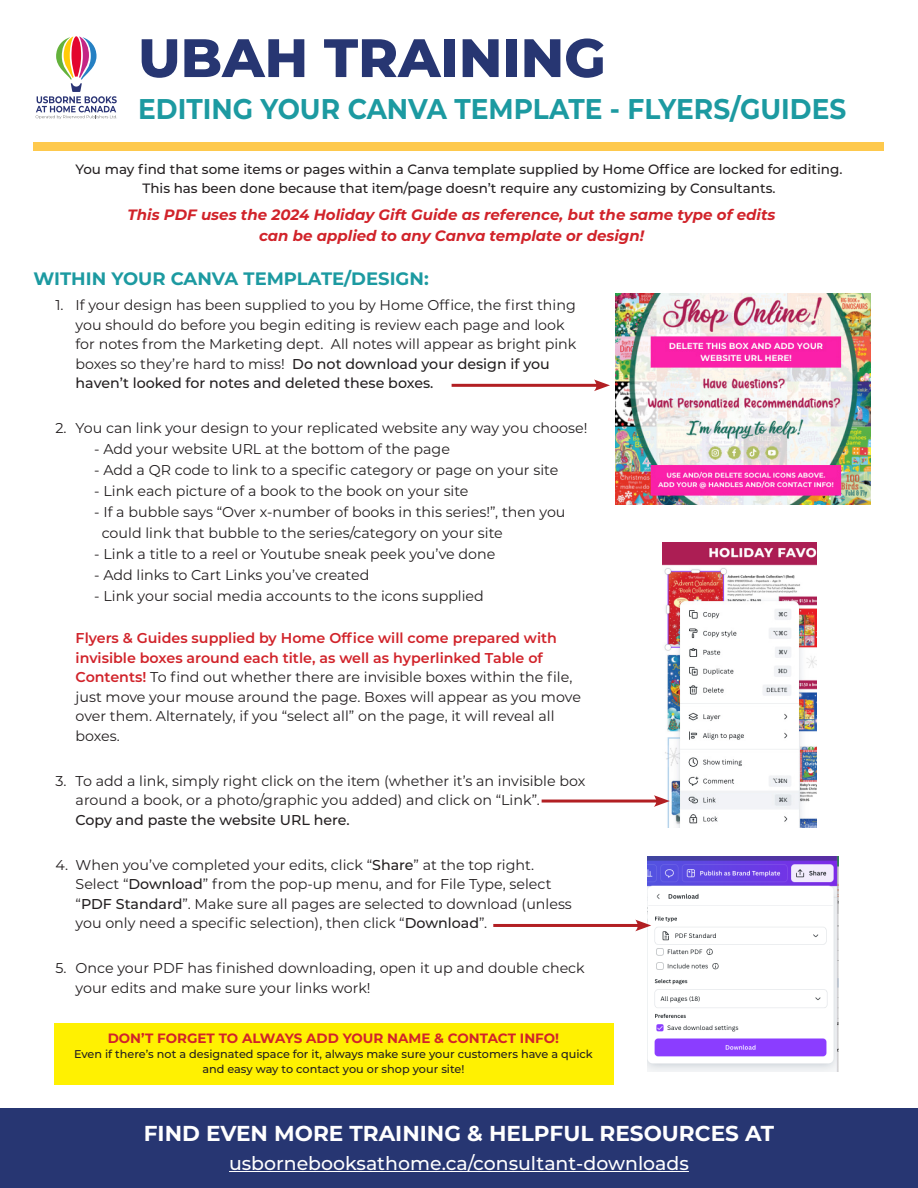
<style>
.page{position:relative;width:918px;height:1188px;background:#fff}
.page>*{position:absolute;margin:0;border:0;box-sizing:border-box;transform-origin:0 0}
.t1{font:800 54px "Montserrat";color:#273672}
.t2{font:700 28.5px "Montserrat";color:#1c9aa1;scale:.93 1}
.t3{font:700 21.6px "Montserrat";color:#fff}
.t4{font:500 18.9px "Montserrat";color:#fff}
.t5{font:700 18px "Montserrat";color:#1c9aa1}
.t6{font:italic 700 15px/21px "Montserrat";color:#d1232a;text-align:center}
.t7{font:14.25px/19.5px "Montserrat";color:#231f20}
.t8{font:500 13.5px/19.5px "Montserrat";color:#231f20;text-align:center}
.t9{font:700 13.5px "Montserrat";color:#d1232a}
.t10{font:500 11.25px/15px "Montserrat";color:#231f20;text-align:center}
.s1{font-weight:500}
.s2{font-weight:600;color:#d1232a}
</style>
<div class="page">
<div style="left:34px;top:142px;width:850px;height:9px;background:#fec94d"></div>
<svg style="left:36px;top:36px;width:81px;height:83px"></svg>
<div style="left:0;top:1108px;width:918px;height:80px;background:#273672"></div>
<hr style="left:229px;top:1171px;width:460px;height:1px;background:#fff">
<img style="left:616px;top:294px;width:254px;height:210px">
<img style="left:648px;top:857px;width:190px;height:214px">
<img style="left:662px;top:542px;width:154px;height:285px">
<hr style="left:452px;top:384px;width:148px;height:3px;background:#b21f23">
<svg style="left:594px;top:379px;width:16px;height:12px"></svg>
<hr style="left:493px;top:924px;width:148px;height:3px;background:#b21f23">
<svg style="left:635px;top:920px;width:16px;height:11px"></svg>
<hr style="left:542px;top:800px;width:117px;height:3px;background:#b21f23">
<svg style="left:654px;top:795px;width:16px;height:12px"></svg>
<div style="left:54px;top:1024px;width:560px;height:61px;background:#fff101"></div>
<p class="t1" style="left:138px;top:18px;width:469px">UBAH TRAINING</p>
<p class="t2" style="left:138px;top:88px;width:763px">EDITING YOUR CANVA TEMPLATE - FLYERS/GUIDES</p>
<p class="t8" style="left:75px;top:158px;width:769px">You may find that some items or pages within a Canva template supplied by Home Office are locked for editing.<br>This has been done because that item/page doesn’t require any customizing by Consultants.</p>
<p class="t6" style="left:128px;top:203px;width:649px">This PDF uses the 2024 Holiday Gift Guide as reference, but the same type of edits can be applied to any Canva template or design!</p>
<p class="t5" style="left:34px;top:265px;width:397px">WITHIN YOUR CANVA TEMPLATE/DESIGN:</p>
<p class="t7" style="left:76px;top:295px;width:502px;text-indent:-20px">1. If your design has been supplied to you by Home Office, the first thing you should do before you begin editing is review each page and look for notes from the Marketing dept. All notes will appear as bright pink boxes so they’re hard to miss! <span class="s1">Do not download your design if you haven’t looked for notes and deleted these boxes.</span></p>
<p class="t7" style="left:55px;top:418px;width:534px">2. You can link your design to your replicated website any way you choose!</p>
<p class="t7" style="left:94px;top:439px;width:357px">- Add your website URL at the bottom of the page</p>
<p class="t7" style="left:94px;top:460px;width:466px">- Add a QR code to link to a specific category or page on your site</p>
<p class="t7" style="left:94px;top:481px;width:376px">- Link each picture of a book to the book on your site</p>
<p class="t7" style="left:102px;top:501px;width:465px;line-height:21px;text-indent:-7px">- If a bubble says “Over x-number of books in this series!”, then you could link that bubble to the series/category on your site</p>
<p class="t7" style="left:94px;top:544px;width:403px">- Link a title to a reel or Youtube sneak peek you’ve done</p>
<p class="t7" style="left:94px;top:565px;width:277px">- Add links to Cart Links you’ve created</p>
<p class="t7" style="left:94px;top:586px;width:391px">- Link your social media accounts to the icons supplied</p>
<p class="t7" style="left:76px;top:628px;width:507px"><span class="s2">Flyers &amp; Guides supplied by Home Office will come prepared with invisible boxes around each title, as well as hyperlinked Table of Contents!</span> To find out whether there are invisible boxes within the file, just move your mouse around the page. Boxes will appear as you move over them. Alternately, if you “select all” on the page, it will reveal all boxes.</p>
<p class="t7" style="left:76px;top:770px;width:511px;text-indent:-20px">3. To add a link, simply right click on the item (whether it’s an invisible box around a book, or a photo/graphic you added) and click on “Link”.<br><span class="s1">Copy and paste the website URL here.</span></p>
<p class="t7" style="left:76px;top:854px;width:498px;text-indent:-20px">4. When you’ve completed your edits, click “<span class="s1">Share</span>” at the top right.<br>Select “<span class="s1">Download</span>” from the pop-up menu, and for File Type, select “<span class="s1">PDF Standard</span>”. Make sure all pages are selected to download (unless you only need a specific selection), then click “<span class="s1">Download</span>”.</p>
<p class="t7" style="left:76px;top:958px;width:511px;text-indent:-20px">5. Once your PDF has finished downloading, open it up and double check your edits and make sure your links work!</p>
<p class="t9" style="left:108px;top:1029px;width:453px">DON’T FORGET TO ALWAYS ADD YOUR NAME &amp; CONTACT INFO!</p>
<p class="t10" style="left:74px;top:1046px;width:520px">Even if there’s not a designated space for it, always make sure your customers have a quick and easy way to contact you or shop your site!</p>
<p class="t3" style="left:144px;top:1118px;width:632px">FIND EVEN MORE TRAINING &amp; HELPFUL RESOURCES AT</p>
<p class="t4" style="left:229px;top:1150px;width:461px">usbornebooksathome.ca/consultant-downloads</p>
</div>
